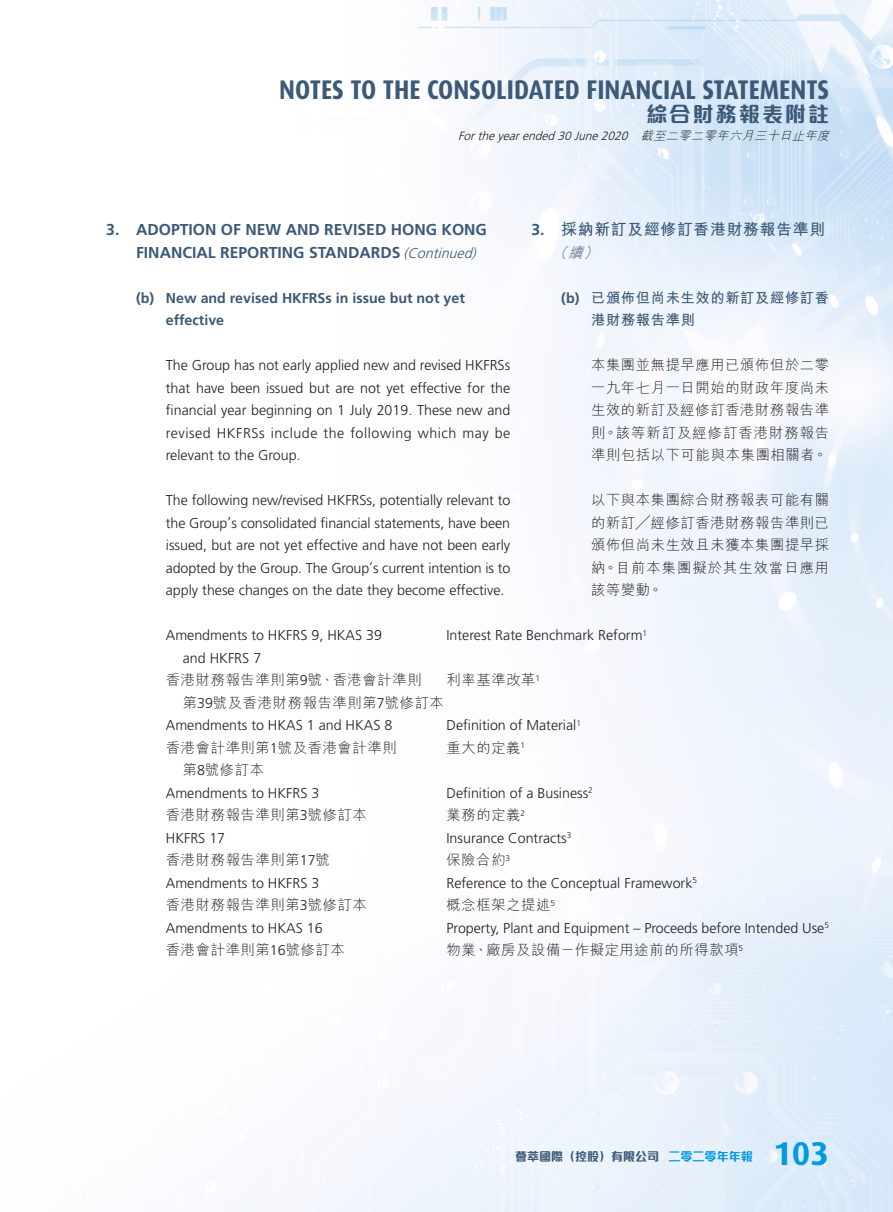
<style>
.page{position:relative;width:893px;height:1212px;background:#fff}
.page>*{position:absolute;margin:0;border:0;box-sizing:border-box;transform-origin:0 0}
.t1{font:700 33px "Dax";color:#009bde}
.t2{font:700 27px "Dax";color:#3c5977;scale:.9 1}
.t3{font:800 21px "M Elle HK";letter-spacing:.1em;color:#3c5977}
.Heading_1{font:700 15.75px/22.5px "Frutiger LT Std";color:#3c5977}
.C_Heading_1{font:700 15.75px "M Hei HK";letter-spacing:.05em;color:#3c5977}
.Body_Text{font:300 14.25px/22.5px "Frutiger LT Std";color:#231f20;text-align:justify}
.Body_Text-2{font:300 14.25px/22.5px "M Hei HK";letter-spacing:.05em;color:#231f20}
.C_Body_Text{font:300 14.25px/22.5px "M Hei HK";letter-spacing:.05em;color:#231f20;text-align:justify}
.Heading_2{font:700 14.25px/22.5px "Frutiger LT Std";color:#3c5977}
.C_Heading_2{font:700 14.25px/22.5px "M Hei HK";letter-spacing:.045em;color:#3c5977}
.C_Heading_1-2{font:italic 300 14.25px "M Hei HK";color:#3c5977}
.t4{font:italic 300 12px "Frutiger LT Std";color:#231f20}
.t5{font:800 12px "M Elle HK";color:#3c5977}
.s1{font-family:"M Hei HK"}
.s2{font-family:"Frutiger LT Std"}
.s3{font-weight:300;font-style:italic;font-size:14.25px}
.s4{color:#009bde}
</style>
<div class="page">
<img style="left:275px;top:0;width:618px;height:1212px">
<h2 class="t2" style="left:279px;top:74px;width:612px">NOTES TO THE CONSOLIDATED FINANCIAL STATEMENTS</h2>
<h3 class="t3" style="left:646px;top:104px;width:184px">綜合財務報表附註</h3>
<p class="t4" style="left:458px;top:129px;width:376px">Fortheyearended30June2020 <span class="s1">截至二零二零年六月三十日止年度</span></p>
<p class="C_Heading_1" style="left:531px;top:218px;width:295px"><span class="s2">3.</span> 採納新訂及經修訂香港財務報告準則</p>
<p class="C_Heading_1-2" style="left:553px;top:245px;width:50px">（續）</p>
<p class="C_Heading_2" style="left:591px;top:285px;width:240px;text-indent:-30px"><span class="s2">(b)</span> 已頒佈但尚未生效的新訂及經修訂香港財務報告準則</p>
<p class="C_Body_Text" style="left:591px;top:353px;width:240px">本集團並無提早應用已頒佈但於二零一九年七月一日開始的財政年度尚未生效的新訂及經修訂香港財務報告準則。該等新訂及經修訂香港財務報告準則包括以下可能與本集團相關者。</p>
<p class="C_Body_Text" style="left:591px;top:488px;width:240px">以下與本集團綜合財務報表可能有關的新訂╱經修訂香港財務報告準則已頒佈但尚未生效且未獲本集團提早採納。目前本集團擬於其生效當日應用該等變動。</p>
<p class="Heading_1" style="left:136px;top:219px;width:352px;text-indent:-30px">3. ADOPTION OF NEW AND REVISED HONG KONG<br>FINANCIAL REPORTING STANDARDS <span class="s3">(Continued)</span></p>
<p class="Heading_2" style="left:166px;top:287px;width:301px;text-indent:-30px">(b) New and revised HKFRSs in issue but not yet effective</p>
<p class="Body_Text" style="left:166px;top:354px;width:346px">The Group has not early applied new and revised HKFRSs that have been issued but are not yet effective for the financial year beginning on 1 July 2019. These new and revised HKFRSs include the following which may be relevant to the Group.</p>
<p class="Body_Text" style="left:166px;top:489px;width:346px">The following new/revised HKFRSs, potentially relevant to the Group’s consolidated financial statements, have been issued, but are not yet effective and have not been early adopted by the Group. The Group’s current intention is to apply these changes on the date they become effective.</p>
<p class="Body_Text" style="left:183px;top:624px;width:201px;text-indent:-17px">Amendments to HKFRS 9, HKAS 39 and HKFRS 7</p>
<p class="Body_Text" style="left:446px;top:624px;width:202px">Interest Rate Benchmark Reform<sup>1</sup></p>
<p class="Body_Text-2" style="left:183px;top:668px;width:263px;text-indent:-17px">香港財務報告準則第<span class="s2">9</span>號、香港會計準則第<span class="s2">39</span>號及香港財務報告準則第<span class="s2">7</span>號修訂本</p>
<p class="Body_Text-2" style="left:446px;top:668px;width:95px">利率基準改革<sup>1</sup></p>
<p class="Body_Text" style="left:166px;top:714px;width:228px">Amendments to HKAS 1 and HKAS 8</p>
<p class="Body_Text" style="left:446px;top:714px;width:136px">Definition of Material<sup>1</sup></p>
<p class="Body_Text-2" style="left:183px;top:736px;width:215px;text-indent:-17px">香港會計準則第<span class="s2">1</span>號及香港會計準則第<span class="s2">8</span>號修訂本</p>
<p class="Body_Text-2" style="left:446px;top:736px;width:80px">重大的定義<sup>1</sup></p>
<p class="Body_Text" style="left:166px;top:782px;width:155px">Amendments to HKFRS 3</p>
<p class="Body_Text" style="left:446px;top:782px;width:148px">Definition of a Business<sup>2</sup></p>
<p class="Body_Text-2" style="left:166px;top:803px;width:203px">香港財務報告準則第<span class="s2">3</span>號修訂本</p>
<p class="Body_Text-2" style="left:446px;top:803px;width:80px">業務的定義<sup>2</sup></p>
<p class="Body_Text" style="left:166px;top:827px;width:61px">HKFRS 17</p>
<p class="Body_Text" style="left:446px;top:827px;width:126px">Insurance Contracts<sup>3</sup></p>
<p class="Body_Text-2" style="left:166px;top:848px;width:166px">香港財務報告準則第<span class="s2">17</span>號</p>
<p class="Body_Text-2" style="left:446px;top:848px;width:65px">保險合約<sup>3</sup></p>
<p class="Body_Text" style="left:166px;top:872px;width:155px">Amendments to HKFRS 3</p>
<p class="Body_Text" style="left:446px;top:872px;width:252px">Reference to the Conceptual Framework<sup>5</sup></p>
<p class="Body_Text-2" style="left:166px;top:893px;width:203px">香港財務報告準則第<span class="s2">3</span>號修訂本</p>
<p class="Body_Text-2" style="left:446px;top:893px;width:110px">概念框架之提述<sup>5</sup></p>
<p class="Body_Text" style="left:166px;top:917px;width:158px">Amendments to HKAS 16</p>
<p class="Body_Text" style="left:446px;top:917px;width:384px">Property, Plant and Equipment – Proceeds before Intended Use<sup>5</sup></p>
<p class="Body_Text-2" style="left:166px;top:938px;width:181px">香港會計準則第<span class="s2">16</span>號修訂本</p>
<p class="Body_Text-2" style="left:446px;top:938px;width:298px">物業、廠房及設備－作擬定用途前的所得款項<sup>5</sup></p>
<p class="t5" style="left:515px;top:1150px;width:239px">薈萃國際（控股）有限公司 <span class="s4">二零二零年年報</span></p>
<h1 class="t1" style="left:773px;top:1135px;width:57px">103</h1>
</div>
